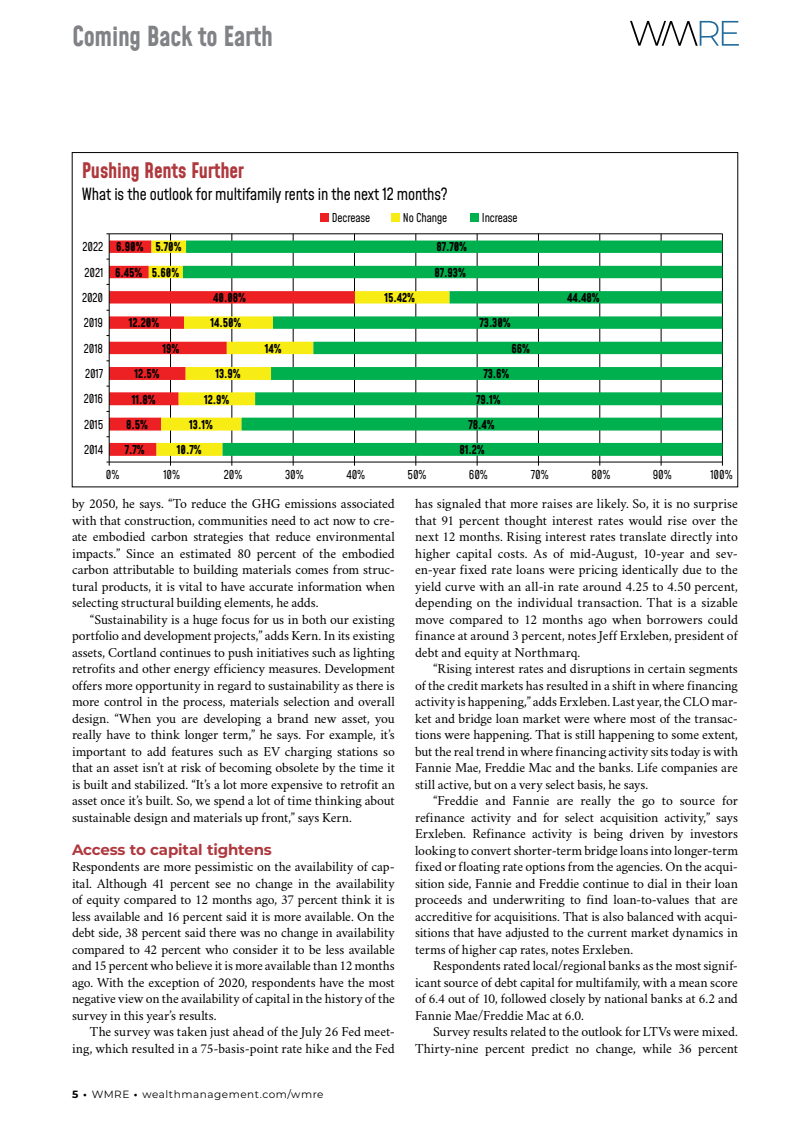
<style>
.page{position:relative;width:810px;height:1134px;background:#fff}
.page>*{position:absolute;margin:0;border:0;box-sizing:border-box;transform-origin:0 0}
.t1{font:700 27px "Mohave";letter-spacing:-.01em;color:#808285;scale:.95 1}
.t2{font:700 21px "Mohave";letter-spacing:-.01em;color:#af383d;scale:.95 1}
.t3{font:16.5px "Mohave";letter-spacing:-.01em;color:#000;scale:.95 1}
.t4{font:700 15px "Montserrat";letter-spacing:-.01em;color:#af383d}
.t5{font:13.5px/16.5px "Crimson";letter-spacing:-.005em;color:#000;text-align:justify}
.t6{font:700 12px "Mohave";letter-spacing:-.01em;color:#000;scale:.95 1}
.t7{font:12px "Mohave";letter-spacing:-.01em;color:#000;scale:.95 1}
.t8{font:10.5px "Montserrat";letter-spacing:.05em;color:#000}
.s1{font-weight:700}
</style>
<div class="page">
<hr style="left:170px;top:234px;width:1px;height:228px;background:#000">
<hr style="left:232px;top:234px;width:1px;height:228px;background:#000">
<hr style="left:293px;top:234px;width:1px;height:228px;background:#000">
<hr style="left:354px;top:234px;width:1px;height:228px;background:#000">
<hr style="left:416px;top:234px;width:1px;height:228px;background:#000">
<hr style="left:477px;top:234px;width:1px;height:228px;background:#000">
<hr style="left:538px;top:234px;width:1px;height:228px;background:#000">
<hr style="left:600px;top:234px;width:1px;height:228px;background:#000">
<hr style="left:661px;top:234px;width:1px;height:228px;background:#000">
<hr style="left:722px;top:234px;width:1px;height:228px;background:#000">
<svg style="left:110px;top:241px;width:39px;height:215px"></svg>
<svg style="left:149px;top:241px;width:34px;height:215px"></svg>
<svg style="left:183px;top:241px;width:539px;height:215px"></svg>
<hr style="left:109px;top:462px;width:613px;height:1px;background:#000">
<hr style="left:109px;top:234px;width:1px;height:228px;background:#000">
<hr style="left:109px;top:234px;width:613px;height:1px;background:#000">
<div style="left:320px;top:213px;width:9px;height:9px;background:#ed2024"></div>
<div style="left:391px;top:214px;width:9px;height:8px;background:#f7ec13"></div>
<div style="left:470px;top:213px;width:9px;height:9px;background:#00b04f"></div>
<svg style="left:630px;top:21px;width:109px;height:25px"></svg>
<h1 class="t1" style="left:72px;top:19px;width:213px">Coming Back to Earth</h1>
<h2 class="t2" style="left:82px;top:157px;width:172px">Pushing Rents Further</h2>
<p class="t3" style="left:82px;top:184px;width:387px">What is the outlook for multifamily rents in the next 12 months?</p>
<p class="t7" style="left:332px;top:210px;width:42px">Decrease</p>
<p class="t7" style="left:403px;top:210px;width:48px">No Change</p>
<p class="t7" style="left:482px;top:210px;width:39px">Increase</p>
<p class="t7" style="left:83px;top:239px;width:23px">2022</p>
<p class="t6" style="left:116px;top:239px;width:30px">6.90%</p>
<p class="t6" style="left:155px;top:239px;width:29px">5.70%</p>
<p class="t6" style="left:436px;top:239px;width:34px">87.70%</p>
<p class="t7" style="left:84px;top:265px;width:21px">2021</p>
<p class="t6" style="left:115px;top:265px;width:30px">6.45%</p>
<p class="t6" style="left:152px;top:265px;width:30px">5.60%</p>
<p class="t6" style="left:435px;top:265px;width:34px">87.93%</p>
<p class="t7" style="left:82px;top:290px;width:24px">2020</p>
<p class="t6" style="left:213px;top:290px;width:36px">40.08%</p>
<p class="t6" style="left:385px;top:290px;width:34px">15.42%</p>
<p class="t6" style="left:567px;top:290px;width:36px">44.48%</p>
<p class="t7" style="left:84px;top:315px;width:22px">2019</p>
<p class="t6" style="left:129px;top:315px;width:33px">12.20%</p>
<p class="t6" style="left:210px;top:315px;width:34px">14.50%</p>
<p class="t6" style="left:480px;top:315px;width:34px">73.30%</p>
<p class="t7" style="left:84px;top:341px;width:22px">2018</p>
<p class="t6" style="left:163px;top:341px;width:19px">19%</p>
<p class="t6" style="left:265px;top:341px;width:19px">14%</p>
<p class="t6" style="left:512px;top:341px;width:21px">66%</p>
<p class="t7" style="left:85px;top:366px;width:21px">2017</p>
<p class="t6" style="left:135px;top:367px;width:28px">12.5%</p>
<p class="t6" style="left:215px;top:366px;width:28px">13.9%</p>
<p class="t6" style="left:483px;top:366px;width:29px">73.6%</p>
<p class="t7" style="left:84px;top:391px;width:22px">2016</p>
<p class="t6" style="left:132px;top:392px;width:27px">11.8%</p>
<p class="t6" style="left:204px;top:392px;width:28px">12.9%</p>
<p class="t6" style="left:476px;top:392px;width:27px">79.1%</p>
<p class="t7" style="left:84px;top:417px;width:22px">2015</p>
<p class="t6" style="left:126px;top:417px;width:24px">8.5%</p>
<p class="t6" style="left:189px;top:417px;width:26px">13.1%</p>
<p class="t6" style="left:469px;top:417px;width:29px">78.4%</p>
<p class="t7" style="left:84px;top:442px;width:22px">2014</p>
<p class="t6" style="left:125px;top:442px;width:22px">7.7%</p>
<p class="t6" style="left:177px;top:442px;width:27px">10.7%</p>
<p class="t6" style="left:459px;top:442px;width:28px">81.2%</p>
<p class="t7" style="left:106px;top:467px;width:16px">0%</p>
<p class="t7" style="left:163px;top:467px;width:19px">10%</p>
<p class="t7" style="left:224px;top:467px;width:21px">20%</p>
<p class="t7" style="left:285px;top:467px;width:21px">30%</p>
<p class="t7" style="left:346px;top:467px;width:22px">40%</p>
<p class="t7" style="left:408px;top:467px;width:22px">50%</p>
<p class="t7" style="left:469px;top:467px;width:22px">60%</p>
<p class="t7" style="left:531px;top:467px;width:20px">70%</p>
<p class="t7" style="left:592px;top:467px;width:22px">80%</p>
<p class="t7" style="left:653px;top:467px;width:22px">90%</p>
<p class="t7" style="left:710px;top:467px;width:25px">100%</p>
<p class="t5" style="left:72px;top:495px;width:324px">by 2050, he says. “To reduce the GHG emissions associated with that construction, communities need to act now to cre&shy;ate embodied carbon strategies that reduce environmental impacts.” Since an estimated 80 percent of the embodied carbon attributable to building materials comes from struc&shy;tural products, it is vital to have accurate information when selecting structural building elements, he adds.</p>
<p class="t5" style="left:72px;top:610px;width:324px;text-indent:18px">“Sustainability is a huge focus for us in both our existing portfolio and development projects,” adds Kern. In its existing assets, Cortland continues to push initiatives such as lighting retrofits and other energy efficiency measures. Development offers more opportunity in regard to sustainability as there is more control in the process, materials selection and overall design. “When you are developing a brand new asset, you really have to think longer term,” he says. For example, it’s important to add features such as EV charging stations so that an asset isn’t at risk of becoming obsolete by the time it is built and stabilized. “It’s a lot more expensive to retrofit an asset once it’s built. So, we spend a lot of time thinking about sustainable design and materials up front,” says Kern.</p>
<p class="t4" style="left:72px;top:839px;width:201px">Access to capital tightens</p>
<p class="t5" style="left:72px;top:858px;width:324px">Respondents are more pessimistic on the availability of cap&shy;ital. Although 41 percent see no change in the availability of equity compared to 12 months ago, 37 percent think it is less available and 16 percent said it is more available. On the debt side, 38 percent said there was no change in availability compared to 42 percent who consider it to be less available and 15 percent who believe it is more available than 12 months ago. With the exception of 2020, respondents have the most negative view on the availability of capital in the history of the survey in this year’s results.</p>
<p class="t5" style="left:72px;top:1023px;width:324px;text-align:right">The survey was taken just ahead of the July 26 Fed meet&shy;ing, which resulted in a 75-basis-point rate hike and the Fed</p>
<p class="t8" style="left:72px;top:1087px;width:253px"><span class="s1">5 •</span> WMRE <span class="s1">•</span> wealthmanagement.com/wmre</p>
<p class="t5" style="left:415px;top:495px;width:324px">has signaled that more raises are likely. So, it is no surprise that 91 percent thought interest rates would rise over the next 12 months. Rising interest rates translate directly into higher capital costs. As of mid-August, 10-year and sev&shy;en-year fixed rate loans were pricing identically due to the yield curve with an all-in rate around 4.25 to 4.50 percent, depending on the individual transaction. That is a sizable move compared to 12 months ago when borrowers could finance at around 3 percent, notes Jeff Erxleben, president of debt and equity at Northmarq.</p>
<p class="t5" style="left:415px;top:660px;width:324px;text-indent:18px">“Rising interest rates and disruptions in certain segments of the credit markets has resulted in a shift in where financing activity is happening,” adds Erxleben. Last year, the CLO mar&shy;ket and bridge loan market were where most of the transac&shy;tions were happening. That is still happening to some extent, but the real trend in where financing activity sits today is with Fannie Mae, Freddie Mac and the banks. Life companies are still active, but on a very select basis, he says.</p>
<p class="t5" style="left:415px;top:792px;width:324px;text-indent:18px">“Freddie and Fannie are really the go to source for refinance activity and for select acquisition activity,” says Erxleben. Refinance activity is being driven by investors looking to convert shorter-term bridge loans into longer-term fixed or floating rate options from the agencies. On the acqui&shy;sition side, Fannie and Freddie continue to dial in their loan proceeds and underwriting to find loan-to-values that are accreditive for acquisitions. That is also balanced with acqui&shy;sitions that have adjusted to the current market dynamics in terms of higher cap rates, notes Erxleben.</p>
<p class="t5" style="left:415px;top:957px;width:324px;text-indent:18px">Respondents rated local/regional banks as the most signif&shy;icant source of debt capital for multifamily, with a mean score of 6.4 out of 10, followed closely by national banks at 6.2 and Fannie Mae/Freddie Mac at 6.0.</p>
<p class="t5" style="left:415px;top:1023px;width:324px;text-align:right">Survey results related to the outlook for LTVs were mixed.<br>Thirty-nine percent predict no change, while 36 percent</p>
</div>
